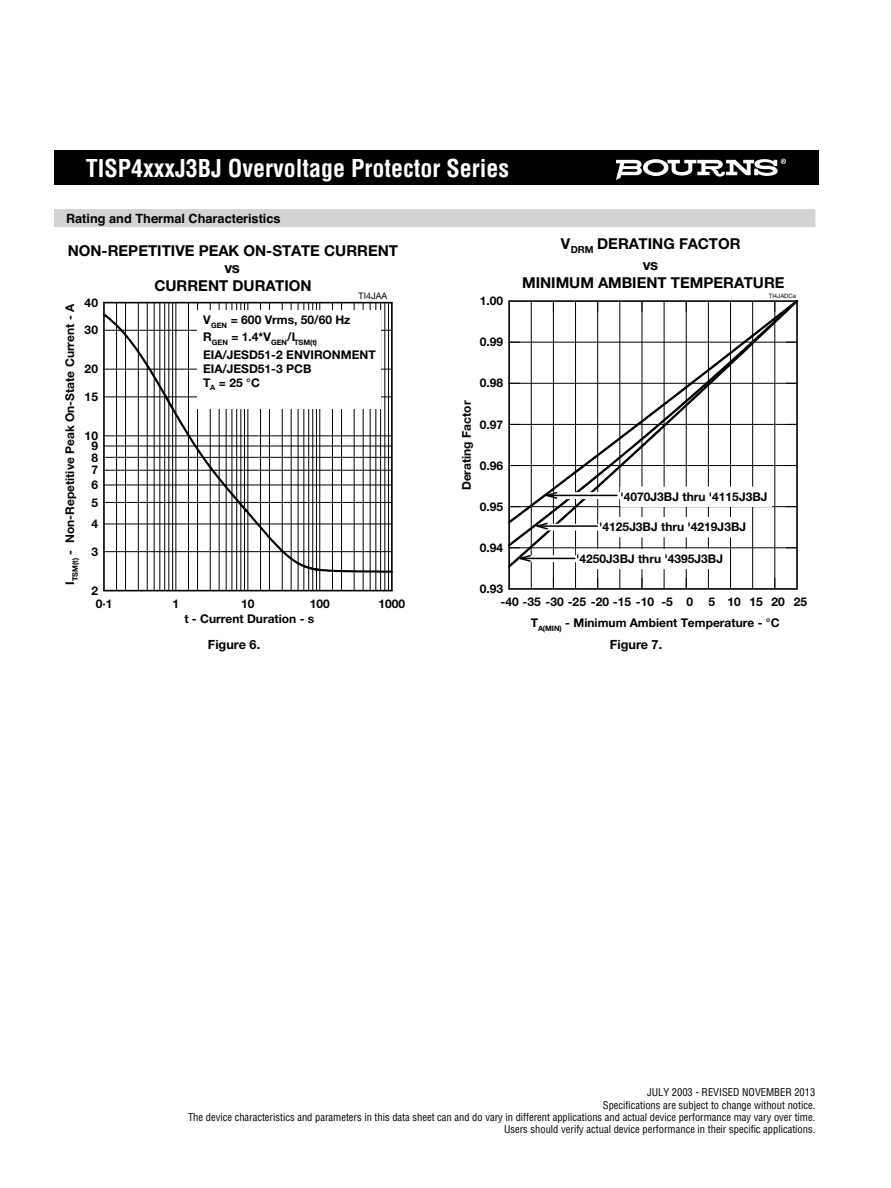
<style>
.page{position:relative;width:891px;height:1188px;background:#fff}
.page>*{position:absolute;margin:0;border:0;box-sizing:border-box;transform-origin:0 0}
.t1{font:700 condensed 24px "Helvetica";color:#fff}
.t2{font:700 15px/17.2px "Helvetica Neue";color:#010202;text-align:center}
.t3{font:700 12.75px "Helvetica";color:#000}
.t4{font:700 12.75px "Helvetica Neue";color:#010202}
.t5{font:700 12px/13.8px "Helvetica Neue";color:#010202}
.t6{font:condensed 10.5px/13px "Helvetica";color:#000;text-align:right}
.t7{font:9px "Helvetica Neue";letter-spacing:.005em;color:#010202}
.t8{font:700 7.5px "Helvetica Neue";color:#010202}
.t9{font:6px "Helvetica Neue";letter-spacing:-.005em;color:#010202}
</style>
<div class="page">
<div style="left:54px;top:150px;width:765px;height:34px;background:#000"></div>
<svg style="left:616px;top:159px;width:170px;height:21px"></svg>
<div style="left:54px;top:209px;width:761px;height:18px;background:#d1d3d4"></div>
<hr style="left:175px;top:303px;width:1px;height:288px;background:#010202">
<hr style="left:247px;top:303px;width:1px;height:288px;background:#010202">
<hr style="left:319px;top:303px;width:1px;height:288px;background:#010202">
<hr style="left:116px;top:303px;width:1px;height:288px;background:#010202">
<hr style="left:125px;top:303px;width:1px;height:288px;background:#010202">
<hr style="left:138px;top:303px;width:1px;height:288px;background:#010202">
<hr style="left:147px;top:303px;width:1px;height:288px;background:#010202">
<hr style="left:154px;top:303px;width:1px;height:288px;background:#010202">
<hr style="left:160px;top:303px;width:1px;height:288px;background:#010202">
<hr style="left:164px;top:303px;width:1px;height:288px;background:#010202">
<hr style="left:169px;top:303px;width:1px;height:288px;background:#010202">
<hr style="left:172px;top:303px;width:1px;height:288px;background:#010202">
<hr style="left:188px;top:303px;width:1px;height:288px;background:#010202">
<hr style="left:197px;top:303px;width:1px;height:288px;background:#010202">
<hr style="left:210px;top:303px;width:1px;height:288px;background:#010202">
<hr style="left:219px;top:303px;width:1px;height:288px;background:#010202">
<hr style="left:226px;top:303px;width:1px;height:288px;background:#010202">
<hr style="left:232px;top:303px;width:1px;height:288px;background:#010202">
<hr style="left:236px;top:303px;width:1px;height:288px;background:#010202">
<hr style="left:241px;top:303px;width:1px;height:288px;background:#010202">
<hr style="left:244px;top:303px;width:1px;height:288px;background:#010202">
<hr style="left:260px;top:303px;width:1px;height:288px;background:#010202">
<hr style="left:269px;top:303px;width:1px;height:288px;background:#010202">
<hr style="left:282px;top:303px;width:1px;height:288px;background:#010202">
<hr style="left:291px;top:303px;width:1px;height:288px;background:#010202">
<hr style="left:298px;top:303px;width:1px;height:288px;background:#010202">
<hr style="left:304px;top:303px;width:1px;height:288px;background:#010202">
<hr style="left:308px;top:303px;width:1px;height:288px;background:#010202">
<hr style="left:312px;top:303px;width:1px;height:288px;background:#010202">
<hr style="left:316px;top:303px;width:1px;height:288px;background:#010202">
<hr style="left:332px;top:303px;width:1px;height:288px;background:#010202">
<hr style="left:341px;top:303px;width:1px;height:288px;background:#010202">
<hr style="left:354px;top:303px;width:1px;height:288px;background:#010202">
<hr style="left:363px;top:303px;width:1px;height:288px;background:#010202">
<hr style="left:370px;top:303px;width:1px;height:288px;background:#010202">
<hr style="left:376px;top:303px;width:1px;height:288px;background:#010202">
<hr style="left:380px;top:303px;width:1px;height:288px;background:#010202">
<hr style="left:385px;top:303px;width:1px;height:288px;background:#010202">
<hr style="left:388px;top:303px;width:1px;height:288px;background:#010202">
<hr style="left:104px;top:590px;width:288px;height:1px;background:#010202">
<hr style="left:104px;top:302px;width:288px;height:1px;background:#010202">
<hr style="left:103px;top:303px;width:2px;height:288px;background:#010202">
<hr style="left:391px;top:303px;width:2px;height:288px;background:#010202">
<svg style="left:103px;top:311px;width:290px;height:263px"></svg>
<div style="left:197px;top:310px;width:184px;height:99px;background:#fff"></div>
<hr style="left:553px;top:301px;width:1px;height:288px;background:#010202">
<hr style="left:597px;top:301px;width:1px;height:288px;background:#010202">
<hr style="left:642px;top:301px;width:1px;height:288px;background:#010202">
<hr style="left:686px;top:301px;width:1px;height:288px;background:#010202">
<hr style="left:730px;top:301px;width:1px;height:288px;background:#010202">
<hr style="left:774px;top:301px;width:1px;height:288px;background:#010202">
<hr style="left:531px;top:301px;width:1px;height:288px;background:#010202">
<hr style="left:575px;top:301px;width:1px;height:288px;background:#010202">
<hr style="left:620px;top:301px;width:1px;height:288px;background:#010202">
<hr style="left:664px;top:301px;width:1px;height:288px;background:#010202">
<hr style="left:708px;top:301px;width:1px;height:288px;background:#010202">
<hr style="left:752px;top:301px;width:1px;height:288px;background:#010202">
<hr style="left:509px;top:588px;width:288px;height:2px;background:#010202">
<hr style="left:508px;top:301px;width:2px;height:288px;background:#010202">
<hr style="left:796px;top:301px;width:2px;height:288px;background:#010202">
<svg style="left:508px;top:548px;width:290px;height:21px"></svg>
<svg style="left:508px;top:300px;width:291px;height:248px"></svg>
<div style="left:621px;top:487px;width:150px;height:19px;background:#fff"></div>
<svg style="left:565px;top:494px;width:53px;height:3px"></svg>
<hr style="left:547px;top:495px;width:70px;height:1px;background:#010202">
<svg style="left:541px;top:491px;width:18px;height:9px"></svg>
<div style="left:599px;top:518px;width:151px;height:19px;background:#fff"></div>
<div style="left:539px;top:524px;width:60px;height:6px;background:#fff"></div>
<hr style="left:537px;top:525px;width:60px;height:2px;background:#010202">
<svg style="left:531px;top:522px;width:18px;height:9px"></svg>
<div style="left:576px;top:549px;width:151px;height:20px;background:#fff"></div>
<svg style="left:532px;top:557px;width:42px;height:3px"></svg>
<hr style="left:520px;top:558px;width:55px;height:1px;background:#010202">
<svg style="left:514px;top:554px;width:18px;height:9px"></svg>
<h1 class="t1" style="left:86px;top:159px;width:425px">TISP4xxxJ3BJ Overvoltage Protector Series</h1>
<p class="t3" style="left:66px;top:213px;width:216px">Rating and Thermal Characteristics</p>
<p class="t2" style="left:68px;top:243px;width:332px">NON-REPETITIVE PEAK ON-STATE CURRENT vs<br>CURRENT DURATION</p>
<p class="t7" style="left:358px;top:290px;width:30px">TI4JAA</p>
<p class="t5" style="left:85px;top:297px;width:15px">40</p>
<p class="t5" style="left:64px;top:585px;width:282px;rotate:-90deg">I<sub>TSM(t)</sub> - Non-Repetitive Peak On-State Current - A</p>
<p class="t5" style="left:203px;top:314px;width:149px">V<sub>GEN</sub> = 600 Vrms, 50/60 Hz</p>
<p class="t8" style="left:203px;top:340px;width:115px"><sup>R</sup>GEN <sup>=</sup> <sup>1.4*V</sup>GEN<sup>/I</sup>TSM(t)</p>
<p class="t5" style="left:203px;top:349px;width:174px">EIA/JESD51-2 ENVIRONMENT<br>EIA/JESD51-3 PCB<br>T<sub>A</sub> = 25 °C</p>
<p class="t5" style="left:85px;top:324px;width:15px">30</p>
<p class="t5" style="left:85px;top:363px;width:15px">20</p>
<p class="t5" style="left:85px;top:391px;width:15px">15</p>
<p class="t5" style="left:85px;top:430px;width:15px">10</p>
<p class="t5" style="left:91px;top:440px;width:8px">9</p>
<p class="t5" style="left:91px;top:451px;width:8px">8</p>
<p class="t5" style="left:91px;top:464px;width:8px">7</p>
<p class="t5" style="left:91px;top:479px;width:8px">6</p>
<p class="t5" style="left:91px;top:497px;width:8px">5</p>
<p class="t5" style="left:91px;top:518px;width:8px">4</p>
<p class="t5" style="left:91px;top:546px;width:8px">3</p>
<p class="t5" style="left:91px;top:585px;width:8px">2</p>
<p class="t5" style="left:480px;top:295px;width:25px">1.00</p>
<p class="t5" style="left:480px;top:336px;width:25px">0.99</p>
<p class="t5" style="left:480px;top:377px;width:25px">0.98</p>
<p class="t5" style="left:461px;top:490px;width:91px;rotate:-90deg">Derating Factor</p>
<p class="t5" style="left:480px;top:419px;width:25px">0.97</p>
<p class="t5" style="left:480px;top:460px;width:25px">0.96</p>
<p class="t5" style="left:480px;top:501px;width:25px">0.95</p>
<p class="t5" style="left:480px;top:542px;width:25px">0.94</p>
<p class="t5" style="left:480px;top:583px;width:25px">0.93</p>
<p class="t2" style="left:561px;top:234px;width:181px;line-height:21.8px">V<sub>DRM</sub> DERATING FACTOR vs</p>
<p class="t2" style="left:522px;top:275px;width:264px">MINIMUM AMBIENT TEMPERATURE</p>
<p class="t9" style="left:769px;top:292px;width:29px">TI4JADCa</p>
<p class="t5" style="left:621px;top:491px;width:148px">'4070J3BJ thru '4115J3BJ</p>
<p class="t5" style="left:599px;top:521px;width:148px">'4125J3BJ thru '4219J3BJ</p>
<p class="t5" style="left:576px;top:553px;width:148px">'4250J3BJ thru '4395J3BJ</p>
<p class="t5" style="left:96px;top:598px;width:18px">0·1</p>
<p class="t5" style="left:173px;top:598px;width:8px">1</p>
<p class="t5" style="left:241px;top:598px;width:15px">10</p>
<p class="t5" style="left:310px;top:598px;width:22px">100</p>
<p class="t5" style="left:378px;top:598px;width:28px">1000</p>
<p class="t5" style="left:184px;top:613px;width:132px">t - Current Duration - s</p>
<p class="t5" style="left:500px;top:596px;width:155px">-40 -35 -30 -25 -20 -15 -10</p>
<p class="t5" style="left:686px;top:596px;width:8px">0</p>
<p class="t5" style="left:727px;top:596px;width:15px">10</p>
<p class="t5" style="left:772px;top:596px;width:15px">20</p>
<p class="t5" style="left:661px;top:596px;width:13px">-5</p>
<p class="t5" style="left:709px;top:596px;width:8px">5</p>
<p class="t5" style="left:749px;top:596px;width:15px">15</p>
<p class="t5" style="left:794px;top:596px;width:15px">25</p>
<p class="t5" style="left:531px;top:617px;width:250px">T<sub>A(MIN)</sub> - Minimum Ambient Temperature - °C</p>
<p class="t4" style="left:208px;top:640px;width:54px">Figure 6.</p>
<p class="t4" style="left:610px;top:640px;width:54px">Figure 7.</p>
<p class="t6" style="left:603px;top:1086px;width:214px">JULY 2003 - REVISED NOVEMBER 2013<br>Specifications are subject to change without notice.</p>
<p class="t6" style="left:188px;top:1112px;width:629px;line-height:12px">The device characteristics and parameters in this data sheet can and do vary in different applications and actual device performance may vary over time.<br>Users should verify actual device performance in their specific applications.</p>
</div>
